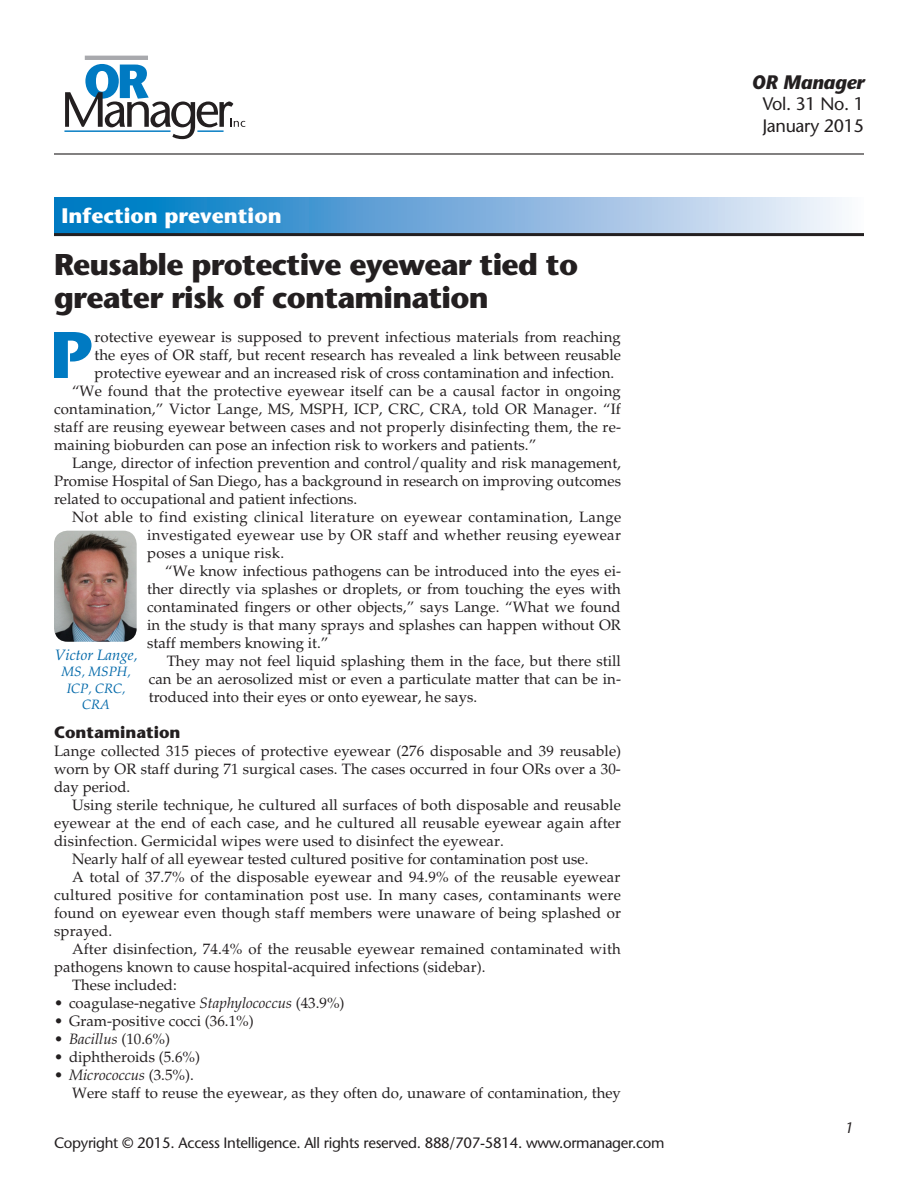
<style>
.page{position:relative;width:918px;height:1188px;background:#fff}
.page>*{position:absolute;margin:0;border:0;box-sizing:border-box;transform-origin:0 0}
._04_Body_1st_Paragra{font:700 65.7px "Stone Sans Std";color:#007ac2}
._01_Head_feature{font:700 30px "Stone Sans Std";letter-spacing:-.025em;color:#231f20}
.t1{font:700 21px "Stone Sans Std";color:#fff}
.t2{font:italic 700 19.5px "Stone Sans Std";letter-spacing:-.02em;color:#231f20}
.t3{font:500 18px "Stone Sans Std";letter-spacing:-.02em;color:#231f20}
._05_Subhead{font:700 16.5px "Stone Sans Std";color:#231f20}
._04_Body{font:15px/18px "Palatino LT Std";color:#231f20;text-align:justify}
._04_Body_no_indent{font:15px/18px "Palatino LT Std";color:#231f20;text-align:justify}
._04_Body_1st_Paragra-2{font:15px/18px "Palatino LT Std";color:#231f20;text-align:justify}
.t4{font:500 15px "Stone Sans Std";letter-spacing:-.02em;color:#231f20}
._04_Body_no_indent-2{font:italic 15px "Palatino LT Std";color:#231f20}
._06_Caption{font:italic 15px "Palatino LT Std";color:#0068a9}
.t5{font:italic 500 15px "Stone Sans Std";color:#231f20}
._06_Caption-2{font:italic 13.5px/16.5px "Palatino LT Std";color:#0068a9;text-align:center}
.s1{font-style:italic}
.s2{font-style:normal}
</style>
<div class="page">
<hr style="left:64px;top:130px;width:107px;height:2px;background:#007ac2">
<hr style="left:85px;top:56px;width:63px;height:4px;background:#a8a9ad">
<svg style="left:65px;top:64px;width:181px;height:75px"></svg>
<hr style="left:54px;top:153px;width:810px;height:2px;background:#231f20">
<div style="left:54px;top:197px;width:810px;height:37px;background:linear-gradient(to right,#0070bf,#fcf1fa)"></div>
<hr style="left:54px;top:233px;width:810px;height:3px;background:#231f20">
<img style="left:54px;top:531px;width:83px;height:111px">
<p class="t1" style="left:62px;top:203px;width:222px">Infection prevention</p>
<p class="_01_Head_feature" style="left:54px;top:247px;width:526px">Reusable protective eyewear tied to</p>
<p class="_01_Head_feature" style="left:54px;top:280px;width:436px">greater risk of contamination</p>
<p class="_04_Body_1st_Paragra" style="left:50px;top:316px;width:44px">P</p>
<p class="_04_Body_1st_Paragra-2" style="left:95px;top:328px;width:528px">rotective eyewear is supposed to prevent infectious materials from reaching the eyes of OR staff, but recent research has revealed a link between reusable protective eyewear and an increased risk of cross contamination and infection.</p>
<p class="_04_Body" style="left:54px;top:382px;width:569px;text-indent:18px">“We found that the protective eyewear itself can be a causal factor in ongoing contamination,” Victor Lange, MS, MSPH, ICP, CRC, CRA, told OR Manager. “If staff are reusing eyewear between cases and not properly disinfecting them, the re&shy;maining bioburden can pose an infection risk to workers and patients.”</p>
<p class="_04_Body" style="left:54px;top:454px;width:569px;text-indent:18px">Lange, director of infection prevention and control/quality and risk management, Promise Hospital of San Diego, has a background in research on improving outcomes related to occupational and patient infections.</p>
<p class="_04_Body" style="left:147px;top:508px;width:476px;text-indent:-75px">Not able to find existing clinical literature on eyewear contamination, Lange investigated eyewear use by OR staff and whether reusing eyewear poses a unique risk.</p>
<p class="_04_Body" style="left:147px;top:562px;width:475px;text-indent:18px">“We know infectious pathogens can be introduced into the eyes ei&shy;ther directly via splashes or droplets, or from touching the eyes with contaminated fingers or other objects,” says Lange. “What we found in the study is that many sprays and splashes can happen without OR staff members knowing it.”</p>
<p class="_04_Body" style="left:149px;top:652px;width:474px;text-indent:18px">They may not feel liquid splashing them in the face, but there still can be an aerosolized mist or even a particulate matter that can be in&shy;troduced into their eyes or onto eyewear, he says.</p>
<p class="_05_Subhead" style="left:54px;top:722px;width:128px">Contamination</p>
<p class="_04_Body_no_indent" style="left:54px;top:742px;width:569px">Lange collected 315 pieces of protective eyewear (276 disposable and 39 reusable) worn by OR staff during 71 surgical cases. The cases occurred in four ORs over a 30- day period.</p>
<p class="_04_Body" style="left:54px;top:796px;width:568px;text-indent:18px">Using sterile technique, he cultured all surfaces of both disposable and reusable eyewear at the end of each case, and he cultured all reusable eyewear again after disinfection. Germicidal wipes were used to disinfect the eyewear.</p>
<p class="_04_Body" style="left:72px;top:850px;width:518px">Nearly half of all eyewear tested cultured positive for contamination post use.</p>
<p class="_04_Body" style="left:54px;top:868px;width:568px;text-indent:18px">A total of 37.7% of the disposable eyewear and 94.9% of the reusable eyewear cultured positive for contamination post use. In many cases, contaminants were found on eyewear even though staff members were unaware of being splashed or sprayed.</p>
<p class="_04_Body" style="left:54px;top:940px;width:568px;text-indent:18px">After disinfection, 74.4% of the reusable eyewear remained contaminated with pathogens known to cause hospital-acquired infections (sidebar).</p>
<p class="_04_Body" style="left:72px;top:976px;width:106px">These included:</p>
<p class="_04_Body_no_indent" style="left:54px;top:994px;width:292px">• coagulase-negative <span class="s1">Staphylococcus</span> (43.9%)</p>
<p class="_04_Body_no_indent" style="left:54px;top:1012px;width:201px">• Gram-positive cocci (36.1%)</p>
<p class="_04_Body_no_indent" style="left:54px;top:1030px;width:118px">• <span class="s1">Bacillus</span> (10.6%)</p>
<p class="_04_Body_no_indent" style="left:54px;top:1048px;width:148px">• diphtheroids (5.6%)</p>
<p class="_04_Body_no_indent-2" style="left:54px;top:1066px;width:141px"><span class="s2">•</span> Micrococcus <span class="s2">(3.5%).</span></p>
<p class="_04_Body" style="left:72px;top:1084px;width:550px">Were staff to reuse the eyewear, as they often do, unaware of contamination, they</p>
<p class="_06_Caption" style="left:55px;top:646px;width:84px">Victor Lange,</p>
<p class="_06_Caption-2" style="left:61px;top:664px;width:71px">MS, MSPH,<br>ICP, CRC,<br>CRA</p>
<p class="t4" style="left:54px;top:1134px;width:612px">Copyright © 2015. Access Intelligence. All rights reserved. 888/707-5814. www.ormanager.com</p>
<p class="t2" style="left:752px;top:70px;width:114px">OR Manager</p>
<p class="t3" style="left:763px;top:93px;width:103px">Vol. 31 No. 1</p>
<p class="t3" style="left:762px;top:115px;width:103px">January 2015</p>
<p class="t5" style="left:845px;top:1119px;width:10px">1</p>
</div>
